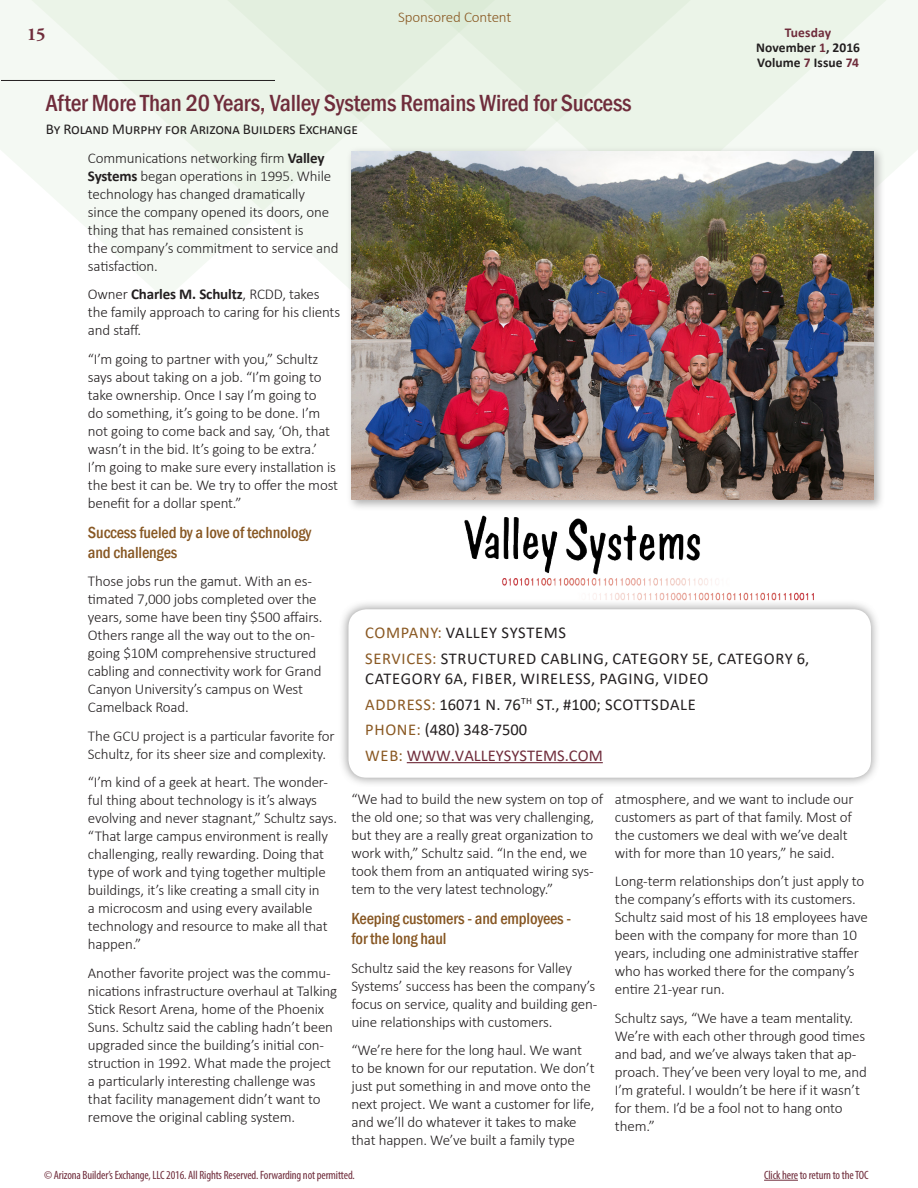
<style>
.page{position:relative;width:918px;height:1188px;background:#fff}
.page>*{position:absolute;margin:0;border:0;box-sizing:border-box;transform-origin:0 0}
.Article_Title{font:500 condensed 24px "Franklin Gothic";letter-spacing:-.01em;color:#6f2c3b}
.Page{font:700 18px "Adobe Garamond Pro";color:#6f2c3b}
.Subtitles{font:16.5px/19.8px "Calibri";letter-spacing:.04em;color:#231f20}
.t1{font:500 condensed 16.5px/19.8px "Franklin Gothic";letter-spacing:-.01em;color:#875723}
.Subtitles-2{font:16.5px "Calibri";color:#6f2c3b}
.Subtitles-3{font:16.5px "Calibri";color:#231f20}
.t2{font:300 15px/18px "Calibri";letter-spacing:-.01em;color:#231f20}
.By_line{font:15px "Calibri";letter-spacing:-.01em;color:#231f20}
.t3{font:300 15px "Calibri";letter-spacing:-.01em;color:#8a5923}
.t4{font:700 13.5px/15px "Calibri";letter-spacing:.01em;color:#231f20;text-align:center}
.Copyright{font:condensed 12px "Myriad Pro";letter-spacing:-.01em;color:#6f2c3b}
.s1{color:#6f2c3b}
.s2{font-weight:700}
.s3{color:#8a5923}
</style>
<div class="page">
<svg style="left:763px;top:0;width:155px;height:179px;fill:#f4f9f3"></svg>
<svg style="left:0;top:0;width:763px;height:299px"></svg>
<hr style="left:764px;top:1180px;width:34px;height:1px;background:#6f2c3b">
<hr style="left:1px;top:80px;width:274px;height:1px;background:#231f20">
<div style="left:346px;top:146px;width:539px;height:365px;background:#969696;opacity:.75"></div>
<img style="left:351px;top:151px;width:523px;height:349px">
<div style="left:339px;top:599px;width:542px;height:188px;background:#767676;opacity:.75"></div>
<div style="left:348px;top:609px;width:523px;height:169px;background:#fff;border-radius:18px"></div>
<hr style="left:407px;top:762px;width:196px;height:1px;background:#6f2c3b">
<div style="left:464px;top:515px;width:350px;height:86px;background:#fff"></div>
<img style="left:465px;top:516px;width:349px;height:84px">
<p class="Page" style="left:27px;top:24px;width:20px">15</p>
<p class="t3" style="left:398px;top:8px;width:115px">Sponsored Content</p>
<p class="Article_Title" style="left:46px;top:87px;width:587px">After More Than 20 Years, Valley Systems Remains Wired for Success</p>
<p class="By_line" style="left:46px;top:118px;width:313px">By Roland Murphy for Arizona Builders Exchange</p>
<p class="t4" style="left:756px;top:25px;width:105px"><span class="s1">Tuesday<br></span>November <span class="s1">1</span>, 2016<br>Volume <span class="s1">7</span> Issue <span class="s1">74</span></p>
<p class="t2" style="left:88px;top:148px;width:252px">Communications networking firm <span class="s2">Valley Systems</span> began operations in 1995. While technology has changed dramatically since the company opened its doors, one thing that has remained consistent is<br>the company’s commitment to service and satisfaction.</p>
<p class="t2" style="left:88px;top:285px;width:254px">Owner <span class="s2">Charles M. Schultz</span>, RCDD, takes the family approach to caring for his clients and staff.</p>
<p class="t2" style="left:88px;top:349px;width:252px">“I’m going to partner with you,” Schultz says about taking on a job. “I’m going to take ownership. Once I say I’m going to<br>do something, it’s going to be done. I’m not going to come back and say, ‘Oh, that wasn’t in the bid. It’s going to be extra.’ I’m going to make sure every installation is the best it can be. We try to offer the most benefit for a dollar spent.”</p>
<p class="t1" style="left:88px;top:522px;width:225px">Success fueled by a love of technology and challenges</p>
<p class="t2" style="left:88px;top:572px;width:236px">Those jobs run the gamut. With an es&shy;timated 7,000 jobs completed over the years, some have been tiny $500 affairs.<br>Others range all the way out to the on&shy;going $10M comprehensive structured cabling and connectivity work for Grand Canyon University’s campus on West Camelback Road.</p>
<p class="t2" style="left:88px;top:727px;width:248px">The GCU project is a particular favorite for<br>Schultz, for its sheer size and complexity.</p>
<p class="t2" style="left:88px;top:773px;width:251px">“I’m kind of a geek at heart. The wonder&shy;ful thing about technology is it’s always evolving and never stagnant,” Schultz says. “That large campus environment is really challenging, really rewarding. Doing that type of work and tying together multiple buildings, it’s like creating a small city in<br>a microcosm and using every available technology and resource to make all that happen.”</p>
<p class="t2" style="left:88px;top:964px;width:251px">Another favorite project was the commu&shy;nications infrastructure overhaul at Talking Stick Resort Arena, home of the Phoenix Suns. Schultz said the cabling hadn’t been upgraded since the building’s initial con&shy;struction in 1992. What made the project a particularly interesting challenge was that facility management didn’t want to remove the original cabling system.</p>
<p class="Subtitles" style="left:365px;top:622px;width:202px"><span class="s3">COMPANY:</span> VALLEY SYSTEMS</p>
<p class="Subtitles" style="left:365px;top:648px;width:446px"><span class="s3">SERVICES:</span> STRUCTURED CABLING, CATEGORY 5E, CATEGORY 6,<br>CATEGORY 6A, FIBER, WIRELESS, PAGING, VIDEO</p>
<p class="Subtitles" style="left:365px;top:694px;width:332px"><span class="s3">ADDRESS:</span> 16071 N. 76<sup>TH</sup> ST., #100; SCOTTSDALE</p>
<p class="Subtitles-3" style="left:365px;top:718px;width:163px"><span class="s3">PHONE:</span> (480) 348-7500</p>
<p class="Subtitles-2" style="left:365px;top:744px;width:239px"><span class="s3">WEB:</span> WWW.VALLEYSYSTEMS.COM</p>
<p class="t2" style="left:351px;top:790px;width:253px">“We had to build the new system on top of the old one; so that was very challenging, but they are a really great organization to work with,” Schultz said. “In the end, we took them from an antiquated wiring sys&shy;tem to the very latest technology.”</p>
<p class="t1" style="left:351px;top:909px;width:221px">Keeping customers - and employees - for the long haul</p>
<p class="t2" style="left:351px;top:958px;width:247px">Schultz said the key reasons for Valley Systems’ success has been the company’s focus on service, quality and building gen&shy;uine relationships with customers.</p>
<p class="t2" style="left:351px;top:1041px;width:245px">“We’re here for the long haul. We want to be known for our reputation. We don’t just put something in and move onto the next project. We want a customer for life, and we’ll do whatever it takes to make that happen. We’ve built a family type</p>
<p class="t2" style="left:615px;top:790px;width:240px">atmosphere, and we want to include our customers as part of that family. Most of the customers we deal with we’ve dealt with for more than 10 years,” he said.</p>
<p class="t2" style="left:615px;top:872px;width:254px">Long-term relationships don’t just apply to the company’s efforts with its customers.<br>Schultz said most of his 18 employees have been with the company for more than 10 years, including one administrative staffer who has worked there for the company’s entire 21-year run.</p>
<p class="t2" style="left:615px;top:1009px;width:253px">Schultz says, “We have a team mentality.<br>We’re with each other through good times and bad, and we’ve always taken that ap&shy;proach. They’ve been very loyal to me, and I’m grateful. I wouldn’t be here if it wasn’t for them. I’d be a fool not to hang onto them.”</p>
<p class="Copyright" style="left:44px;top:1168px;width:312px">© Arizona Builder’s Exchange, LLC 2016. All Rights Reserved. Forwarding not permitted.</p>
<p class="Copyright" style="left:764px;top:1168px;width:106px">Click here to return to the TOC</p>
</div>
